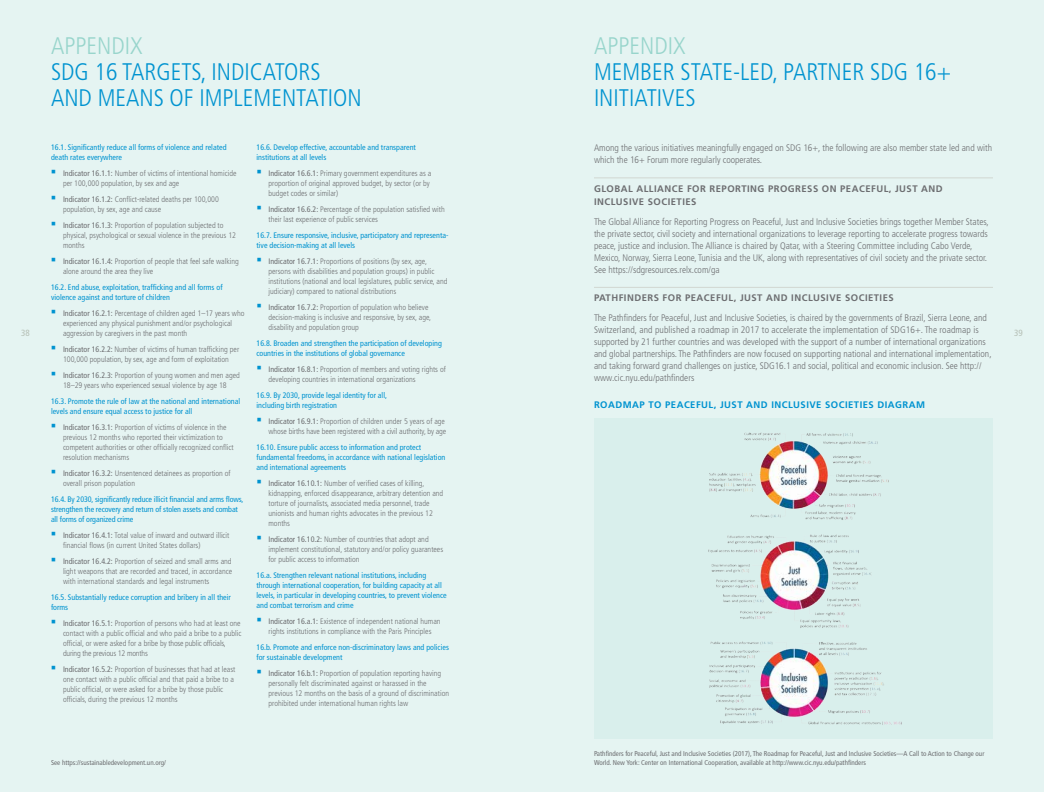
<style>
.page{position:relative;width:1044px;height:792px;background:#e5f4f2}
.page>*{position:absolute;margin:0;border:0;box-sizing:border-box;transform-origin:0 0}
.t1{font:300 condensed 24px/26px "Frutiger";color:#0093d0}
.t2{font:300 condensed 24px "Frutiger";color:#98d5cc}
.t3{font:300 condensed 9.5px/12px "Frutiger";color:#6d6e71}
.t4{font:700 9.5px/13.5px "Frutiger";letter-spacing:.05em;color:#6d6e71}
.t5{font:700 9.5px "Frutiger";letter-spacing:.05em;color:#0093d0}
.t6{font:condensed 9px "Frutiger";color:#b6c0b6}
.t7{font:300 condensed 8px/10px "Frutiger";color:#6d6e71}
.t8{font:condensed 8px/10px "Frutiger";color:#0093d0}
.t9{font:condensed 7px/9px "Frutiger";color:#6d6e71}
.s1{font-weight:400}
</style>
<div class="page">
<div style="left:594px;top:418px;width:399px;height:321px;background:#d9efec"></div>
<img style="left:710px;top:641px;width:192px;height:84px">
<img style="left:708px;top:534px;width:163px;height:94px">
<img style="left:710px;top:432px;width:179px;height:88px">
<hr style="left:594px;top:178px;width:399px;height:1px;background:#d1d7d1">
<hr style="left:594px;top:287px;width:399px;height:1px;background:#d1d7d1">
<h1 class="t2" style="left:51px;top:32px;width:93px">APPENDIX</h1>
<h1 class="t1" style="left:51px;top:59px;width:312px">SDG 16 TARGETS, INDICATORS<br>AND MEANS OF IMPLEMENTATION</h1>
<h1 class="t2" style="left:594px;top:32px;width:93px">APPENDIX</h1>
<h1 class="t1" style="left:594px;top:59px;width:359px">MEMBER STATE-LED, PARTNER SDG 16+<br>INITIATIVES</h1>
<p class="t3" style="left:594px;top:142px;width:400px">Among the various initiatives meaningfully engaged on SDG 16+, the following are also member state led and with which the 16+ Forum more regularly cooperates.</p>
<p class="t4" style="left:594px;top:182px;width:350px">GLOBAL ALLIANCE FOR REPORTING PROGRESS ON PEACEFUL, JUST AND<br>INCLUSIVE SOCIETIES</p>
<p class="t3" style="left:594px;top:215px;width:396px">The Global Alliance for Reporting Progress on Peaceful, Just and Inclusive Societies brings together Member States, the private sector, civil society and international organizations to leverage reporting to accelerate progress towards peace, justice and inclusion. The Alliance is chaired by Qatar, with a Steering Committee including Cabo Verde, Mexico, Norway, Sierra Leone, Tunisia and the UK, along with representatives of civil society and the private sector.<br>See https://sdgresources.relx.com/ga</p>
<p class="t4" style="left:594px;top:291px;width:301px">PATHFINDERS FOR PEACEFUL, JUST AND INCLUSIVE SOCIETIES</p>
<p class="t3" style="left:594px;top:311px;width:399px">The Pathfinders for Peaceful, Just and Inclusive Societies, is chaired by the governments of Brazil, Sierra Leone, and Switzerland, and published a roadmap in 2017 to accelerate the implementation of SDG16+. The roadmap is supported by 21 further countries and was developed with the support of a number of international organizations and global partnerships. The Pathfinders are now focused on supporting national and international implementation, and taking forward grand challenges on justice, SDG16.1 and social, political and economic inclusion. See http:// www.cic.nyu.edu/pathfinders</p>
<p class="t8" style="left:51px;top:142px;width:177px">16.1. Significantly reduce all forms of violence and related death rates everywhere</p>
<p class="t7" style="left:63px;top:168px;width:175px"><span class="s1">Indicator 16.1.1:</span> Number of victims of intentional homicide per 100,000 population, by sex and age</p>
<p class="t7" style="left:63px;top:194px;width:157px"><span class="s1">Indicator 16.1.2:</span> Conflict-related deaths per 100,000 population, by sex, age and cause</p>
<p class="t7" style="left:63px;top:220px;width:175px"><span class="s1">Indicator 16.1.3:</span> Proportion of population subjected to physical, psychological or sexual violence in the previous 12 months</p>
<p class="t7" style="left:63px;top:256px;width:177px"><span class="s1">Indicator 16.1.4:</span> Proportion of people that feel safe walking alone around the area they live</p>
<p class="t8" style="left:51px;top:282px;width:173px">16.2. End abuse, exploitation, trafficking and all forms of violence against and torture of children</p>
<p class="t7" style="left:63px;top:308px;width:183px"><span class="s1">Indicator 16.2.1:</span> Percentage of children aged 1–17 years who experienced any physical punishment and/or psychological aggression by caregivers in the past month</p>
<p class="t7" style="left:63px;top:344px;width:178px"><span class="s1">Indicator 16.2.2:</span> Number of victims of human trafficking per<br>100,000 population, by sex, age and form of exploitation</p>
<p class="t7" style="left:63px;top:370px;width:178px"><span class="s1">Indicator 16.2.3:</span> Proportion of young women and men aged<br>18–29 years who experienced sexual violence by age 18</p>
<p class="t8" style="left:51px;top:396px;width:191px">16.3. Promote the rule of law at the national and international levels and ensure equal access to justice for all</p>
<p class="t7" style="left:63px;top:422px;width:172px"><span class="s1">Indicator 16.3.1:</span> Proportion of victims of violence in the previous 12 months who reported their victimization to competent authorities or other officially recognized conflict resolution mechanisms</p>
<p class="t7" style="left:63px;top:468px;width:169px"><span class="s1">Indicator 16.3.2:</span> Unsentenced detainees as proportion of overall prison population</p>
<p class="t8" style="left:51px;top:494px;width:194px">16.4. By 2030, significantly reduce illicit financial and arms flows, strengthen the recovery and return of stolen assets and combat all forms of organized crime</p>
<p class="t7" style="left:63px;top:530px;width:168px"><span class="s1">Indicator 16.4.1:</span> Total value of inward and outward illicit financial flows (in current United States dollars)</p>
<p class="t7" style="left:63px;top:556px;width:171px;text-align:justify"><span class="s1">Indicator 16.4.2:</span> Proportion of seized and small arms and light weapons that are recorded and traced, in accordance with international standards and legal instruments</p>
<p class="t8" style="left:51px;top:592px;width:182px">16.5. Substantially reduce corruption and bribery in all their forms</p>
<p class="t7" style="left:63px;top:618px;width:180px"><span class="s1">Indicator 16.5.1:</span> Proportion of persons who had at least one contact with a public official and who paid a bribe to a public official, or were asked for a bribe by those public officials, during the previous 12 months</p>
<p class="t7" style="left:63px;top:664px;width:174px"><span class="s1">Indicator 16.5.2:</span> Proportion of businesses that had at least one contact with a public official and that paid a bribe to a public official, or were asked for a bribe by those public officials, during the previous 12 months</p>
<p class="t8" style="left:256px;top:142px;width:161px">16.6. Develop effective, accountable and transparent institutions at all levels</p>
<p class="t7" style="left:268px;top:168px;width:164px"><span class="s1">Indicator 16.6.1:</span> Primary government expenditures as a proportion of original approved budget, by sector (or by budget codes or similar)</p>
<p class="t7" style="left:268px;top:204px;width:178px"><span class="s1">Indicator 16.6.2:</span> Percentage of the population satisfied with their last experience of public services</p>
<p class="t8" style="left:256px;top:230px;width:194px">16.7. Ensure responsive, inclusive, participatory and representa&shy;tive decision-making at all levels</p>
<p class="t7" style="left:268px;top:256px;width:180px"><span class="s1">Indicator 16.7.1:</span> Proportions of positions (by sex, age, persons with disabilities and population groups) in public institutions (national and local legislatures, public service, and judiciary) compared to national distributions</p>
<p class="t7" style="left:268px;top:302px;width:164px"><span class="s1">Indicator 16.7.2:</span> Proportion of population who believe decision-making is inclusive and responsive, by sex, age, disability and population group</p>
<p class="t8" style="left:256px;top:338px;width:187px">16.8. Broaden and strengthen the participation of developing countries in the institutions of global governance</p>
<p class="t7" style="left:268px;top:364px;width:179px"><span class="s1">Indicator 16.8.1:</span> Proportion of members and voting rights of developing countries in international organizations</p>
<p class="t8" style="left:256px;top:390px;width:132px">16.9. By 2030, provide legal identity for all, including birth registration</p>
<p class="t7" style="left:268px;top:416px;width:179px"><span class="s1">Indicator 16.9.1:</span> Proportion of children under 5 years of age whose births have been registered with a civil authority, by age</p>
<p class="t8" style="left:256px;top:442px;width:190px">16.10. Ensure public access to information and protect fundamental freedoms, in accordance with national legislation and international agreements</p>
<p class="t7" style="left:268px;top:478px;width:176px"><span class="s1">Indicator 16.10.1:</span> Number of verified cases of killing, kidnapping, enforced disappearance, arbitrary detention and torture of journalists, associated media personnel, trade unionists and human rights advocates in the previous 12 months</p>
<p class="t7" style="left:268px;top:534px;width:176px"><span class="s1">Indicator 16.10.2:</span> Number of countries that adopt and implement constitutional, statutory and/or policy guarantees for public access to information</p>
<p class="t8" style="left:256px;top:570px;width:192px">16.a. Strengthen relevant national institutions, including through international cooperation, for building capacity at all levels, in particular in developing countries, to prevent violence and combat terrorism and crime</p>
<p class="t7" style="left:268px;top:616px;width:174px"><span class="s1">Indicator 16.a.1:</span> Existence of independent national human rights institutions in compliance with the Paris Principles</p>
<p class="t8" style="left:256px;top:642px;width:194px">16.b. Promote and enforce non-discriminatory laws and policies for sustainable development</p>
<p class="t7" style="left:268px;top:668px;width:182px"><span class="s1">Indicator 16.b.1:</span> Proportion of population reporting having personally felt discriminated against or harassed in the previous 12 months on the basis of a ground of discrimination prohibited under international human rights law</p>
<p class="t6" style="left:21px;top:327px;width:10px">38</p>
<p class="t6" style="left:1014px;top:327px;width:10px">39</p>
<p class="t5" style="left:594px;top:399px;width:333px">ROADMAP TO PEACEFUL, JUST AND INCLUSIVE SOCIETIES DIAGRAM</p>
<p class="t9" style="left:51px;top:758px;width:117px">See https://sustainabledevelopment.un.org/</p>
<p class="t9" style="left:594px;top:749px;width:392px">Pathfinders for Peaceful, Just and Inclusive Societies (2017), The Roadmap for Peaceful, Just and Inclusive Societies—A Call to Action to Change our<br>World. New York: Center on International Cooperation, available at http://www.cic.nyu.edu/pathfinders</p>
</div>
